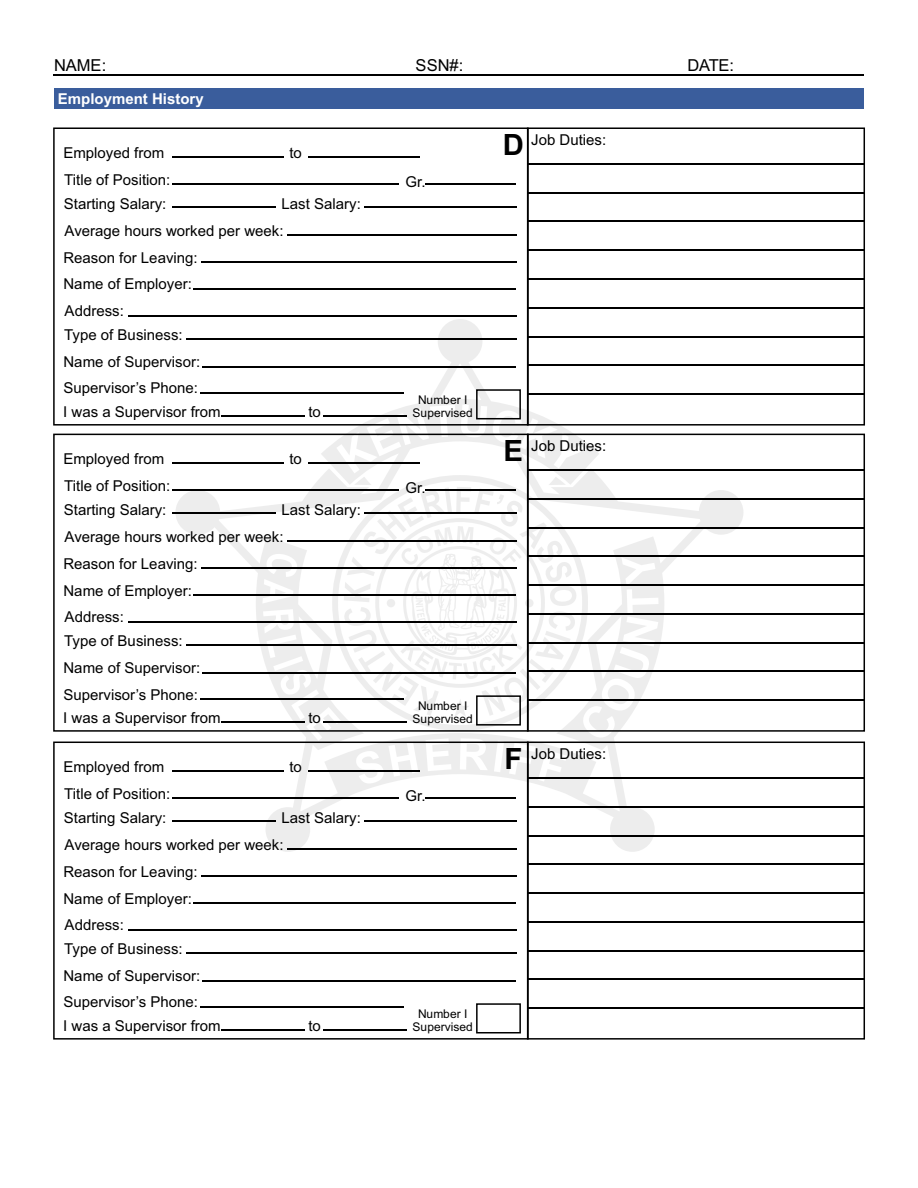
<style>
.page{position:relative;width:918px;height:1188px;background:#fff}
.page>*{position:absolute;margin:0;border:0;box-sizing:border-box;transform-origin:0 0}
.t1{font:16.5px "Arial";color:#000}
.t2{font:15px/26.7px "Arial";color:#000}
.t3{font:700 15px "Arial";color:#fff}
.t4{font:12px/13.4px "Arial";color:#000;text-align:center}
.s1{font-weight:700;font-size:29.4px}
</style>
<div class="page">
<svg style="left:175px;top:319px;width:568px;height:533px"></svg>
<div style="left:54px;top:88px;width:810px;height:21px;background:#3a5d9c"></div>
<hr style="left:54px;top:75px;width:810px;height:1px;background:#000">
<hr style="left:172px;top:156px;width:111px;height:2px;background:#000">
<div style="left:53px;top:127px;width:476px;height:299px;border:2px solid #000"></div>
<hr style="left:309px;top:156px;width:111px;height:2px;background:#000">
<div style="left:476px;top:389px;width:45px;height:30px;border:1px solid #000"></div>
<hr style="left:172px;top:184px;width:226px;height:1px;background:#000">
<hr style="left:425px;top:184px;width:91px;height:1px;background:#000">
<hr style="left:172px;top:207px;width:104px;height:1px;background:#000">
<hr style="left:287px;top:234px;width:229px;height:1px;background:#000">
<hr style="left:201px;top:261px;width:315px;height:2px;background:#000">
<hr style="left:194px;top:288px;width:322px;height:2px;background:#000">
<hr style="left:128px;top:315px;width:388px;height:1px;background:#000">
<hr style="left:186px;top:339px;width:330px;height:1px;background:#000">
<hr style="left:203px;top:366px;width:313px;height:1px;background:#000">
<hr style="left:200px;top:393px;width:204px;height:1px;background:#000">
<hr style="left:221px;top:416px;width:84px;height:1px;background:#000">
<hr style="left:324px;top:416px;width:83px;height:1px;background:#000">
<hr style="left:364px;top:207px;width:152px;height:1px;background:#000">
<div style="left:527px;top:127px;width:338px;height:299px;border:2px solid #000"></div>
<hr style="left:527px;top:163px;width:337px;height:2px;background:#000">
<hr style="left:527px;top:192px;width:337px;height:1px;background:#000">
<hr style="left:527px;top:221px;width:337px;height:1px;background:#000">
<hr style="left:527px;top:250px;width:337px;height:1px;background:#000">
<hr style="left:527px;top:278px;width:337px;height:2px;background:#000">
<hr style="left:527px;top:307px;width:337px;height:2px;background:#000">
<hr style="left:527px;top:336px;width:337px;height:1px;background:#000">
<hr style="left:527px;top:365px;width:337px;height:1px;background:#000">
<hr style="left:527px;top:393px;width:337px;height:2px;background:#000">
<hr style="left:172px;top:462px;width:111px;height:2px;background:#000">
<div style="left:53px;top:434px;width:476px;height:298px;border:2px solid #000"></div>
<hr style="left:309px;top:462px;width:111px;height:2px;background:#000">
<div style="left:476px;top:695px;width:45px;height:31px;border:1px solid #000"></div>
<hr style="left:172px;top:490px;width:226px;height:1px;background:#000">
<hr style="left:425px;top:490px;width:91px;height:1px;background:#000">
<hr style="left:172px;top:513px;width:104px;height:1px;background:#000">
<hr style="left:287px;top:540px;width:229px;height:2px;background:#000">
<hr style="left:201px;top:567px;width:315px;height:2px;background:#000">
<hr style="left:194px;top:594px;width:322px;height:2px;background:#000">
<hr style="left:128px;top:621px;width:388px;height:1px;background:#000">
<hr style="left:186px;top:645px;width:330px;height:1px;background:#000">
<hr style="left:203px;top:672px;width:313px;height:2px;background:#000">
<hr style="left:200px;top:699px;width:204px;height:1px;background:#000">
<hr style="left:221px;top:722px;width:84px;height:1px;background:#000">
<hr style="left:324px;top:722px;width:83px;height:1px;background:#000">
<hr style="left:364px;top:513px;width:152px;height:1px;background:#000">
<div style="left:527px;top:434px;width:338px;height:298px;border:2px solid #000"></div>
<hr style="left:527px;top:469px;width:337px;height:2px;background:#000">
<hr style="left:527px;top:498px;width:337px;height:2px;background:#000">
<hr style="left:527px;top:527px;width:337px;height:1px;background:#000">
<hr style="left:527px;top:556px;width:337px;height:1px;background:#000">
<hr style="left:527px;top:584px;width:337px;height:2px;background:#000">
<hr style="left:527px;top:613px;width:337px;height:2px;background:#000">
<hr style="left:527px;top:642px;width:337px;height:1px;background:#000">
<hr style="left:527px;top:671px;width:337px;height:1px;background:#000">
<hr style="left:527px;top:700px;width:337px;height:1px;background:#000">
<hr style="left:172px;top:770px;width:111px;height:2px;background:#000">
<div style="left:53px;top:742px;width:476px;height:298px;border:2px solid #000"></div>
<hr style="left:309px;top:770px;width:111px;height:2px;background:#000">
<div style="left:476px;top:1003px;width:45px;height:30px;border:1px solid #000"></div>
<hr style="left:172px;top:798px;width:226px;height:1px;background:#000">
<hr style="left:425px;top:798px;width:91px;height:1px;background:#000">
<hr style="left:172px;top:821px;width:104px;height:1px;background:#000">
<hr style="left:287px;top:848px;width:229px;height:1px;background:#000">
<hr style="left:201px;top:875px;width:315px;height:2px;background:#000">
<hr style="left:194px;top:902px;width:322px;height:2px;background:#000">
<hr style="left:128px;top:929px;width:388px;height:1px;background:#000">
<hr style="left:186px;top:953px;width:330px;height:1px;background:#000">
<hr style="left:203px;top:980px;width:313px;height:1px;background:#000">
<hr style="left:200px;top:1007px;width:204px;height:1px;background:#000">
<hr style="left:221px;top:1030px;width:84px;height:1px;background:#000">
<hr style="left:324px;top:1030px;width:83px;height:1px;background:#000">
<hr style="left:364px;top:821px;width:152px;height:1px;background:#000">
<div style="left:527px;top:742px;width:338px;height:298px;border:2px solid #000"></div>
<hr style="left:527px;top:777px;width:337px;height:2px;background:#000">
<hr style="left:527px;top:806px;width:337px;height:1px;background:#000">
<hr style="left:527px;top:835px;width:337px;height:1px;background:#000">
<hr style="left:527px;top:864px;width:337px;height:1px;background:#000">
<hr style="left:527px;top:892px;width:337px;height:2px;background:#000">
<hr style="left:527px;top:921px;width:337px;height:2px;background:#000">
<hr style="left:527px;top:950px;width:337px;height:1px;background:#000">
<hr style="left:527px;top:979px;width:337px;height:1px;background:#000">
<hr style="left:527px;top:1007px;width:337px;height:2px;background:#000">
<p class="t1" style="left:416px;top:59px;width:49px">SSN#:</p>
<p class="t1" style="left:54px;top:59px;width:54px">NAME:</p>
<p class="t1" style="left:687px;top:59px;width:48px">DATE:</p>
<p class="t3" style="left:58px;top:93px;width:147px">Employment History</p>
<p class="t2" style="left:63px;top:141px;width:102px">Employed from</p>
<p class="t2" style="left:289px;top:141px;width:14px">to</p>
<p class="t2" style="left:64px;top:168px;width:108px">Title of Position:</p>
<p class="t2" style="left:406px;top:169px;width:22px">Gr.</p>
<p class="t2" style="left:64px;top:192px;width:221px">Starting Salary:<br>Average hours worked per week:</p>
<p class="t2" style="left:282px;top:192px;width:81px">Last Salary:</p>
<p class="t2" style="left:63px;top:245px;width:136px">Reason for Leaving:<br>Name of Employer:<br>Address:</p>
<p class="t2" style="left:63px;top:323px;width:138px">Type of Business:<br>Name of Supervisor:<br>Supervisor’s Phone:</p>
<p class="t2" style="left:63px;top:400px;width:159px">I was a Supervisor from</p>
<p class="t2" style="left:308px;top:400px;width:14px">to</p>
<p class="t4" style="left:413px;top:394px;width:62px">Number I<br>Supervised</p>
<p class="t2" style="left:63px;top:447px;width:102px">Employed from</p>
<p class="t2" style="left:289px;top:447px;width:14px">to</p>
<p class="t2" style="left:64px;top:474px;width:108px">Title of Position:</p>
<p class="t2" style="left:406px;top:475px;width:22px">Gr.</p>
<p class="t2" style="left:64px;top:498px;width:221px">Starting Salary:<br>Average hours worked per week:</p>
<p class="t2" style="left:282px;top:498px;width:81px">Last Salary:</p>
<p class="t2" style="left:63px;top:551px;width:136px">Reason for Leaving:<br>Name of Employer:<br>Address:</p>
<p class="t2" style="left:63px;top:629px;width:138px">Type of Business:<br>Name of Supervisor:<br>Supervisor’s Phone:</p>
<p class="t2" style="left:63px;top:706px;width:159px">I was a Supervisor from</p>
<p class="t2" style="left:308px;top:706px;width:14px">to</p>
<p class="t4" style="left:413px;top:700px;width:62px">Number I<br>Supervised</p>
<p class="t2" style="left:63px;top:755px;width:102px">Employed from</p>
<p class="t2" style="left:289px;top:755px;width:14px">to</p>
<p class="t2" style="left:64px;top:782px;width:108px">Title of Position:</p>
<p class="t2" style="left:406px;top:783px;width:22px">Gr.</p>
<p class="t2" style="left:64px;top:806px;width:221px">Starting Salary:<br>Average hours worked per week:</p>
<p class="t2" style="left:282px;top:806px;width:81px">Last Salary:</p>
<p class="t2" style="left:63px;top:859px;width:136px">Reason for Leaving:<br>Name of Employer:<br>Address:</p>
<p class="t2" style="left:63px;top:937px;width:138px">Type of Business:<br>Name of Supervisor:<br>Supervisor’s Phone:</p>
<p class="t2" style="left:63px;top:1014px;width:159px">I was a Supervisor from</p>
<p class="t2" style="left:308px;top:1014px;width:14px">to</p>
<p class="t4" style="left:413px;top:1008px;width:62px">Number I<br>Supervised</p>
<p class="t2" style="left:503px;top:128px;width:105px"><span class="s1">D</span> Job Duties:</p>
<p class="t2" style="left:504px;top:434px;width:104px"><span class="s1">E</span> Job Duties:</p>
<p class="t2" style="left:504px;top:742px;width:103px"><span class="s1">F</span> Job Duties:</p>
</div>
